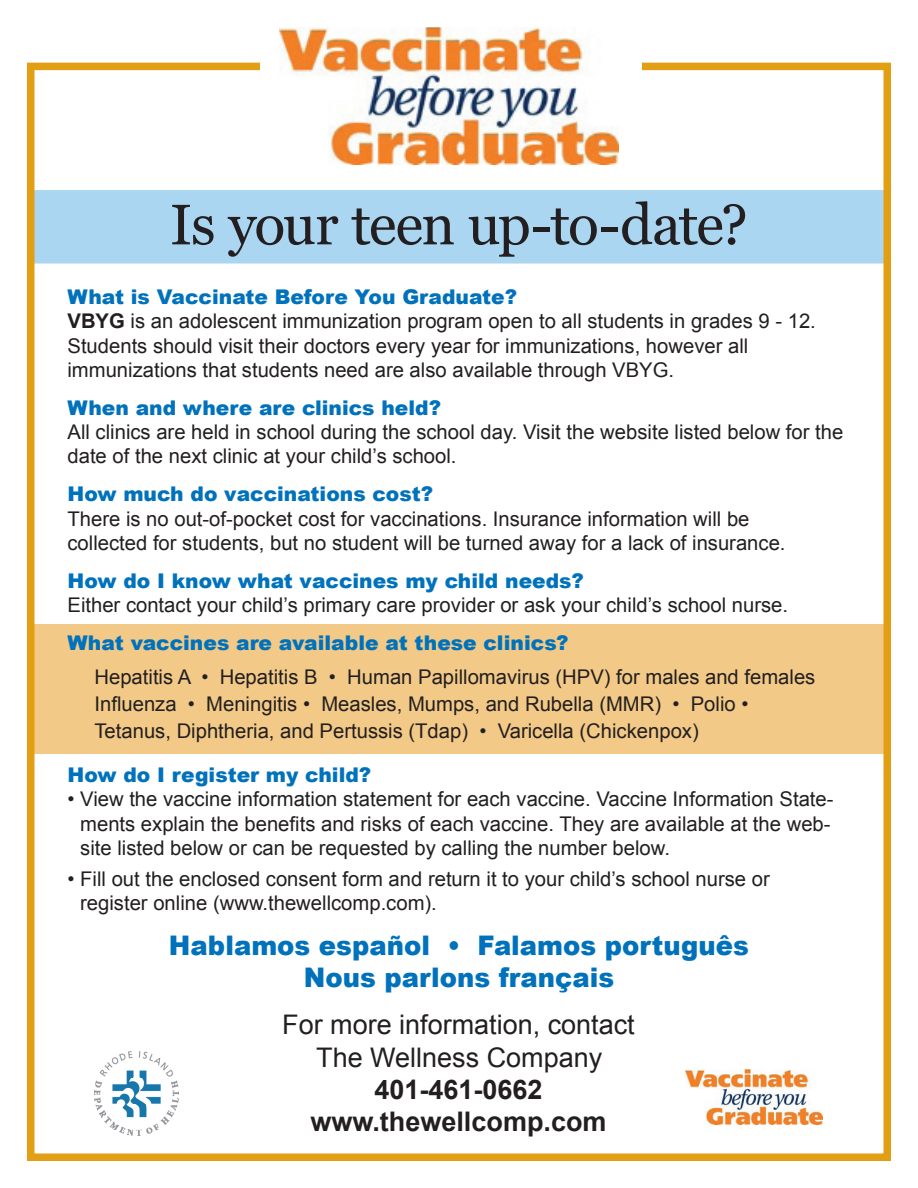
<style>
.page{position:relative;width:918px;height:1188px;background:#fff}
.page>*{position:absolute;margin:0;border:0;box-sizing:border-box;transform-origin:0 0}
.t1{font:57px "Georgia";letter-spacing:-.03em;color:#231f20}
.t2{font:27px/32.4px "Arial";color:#231f20;text-align:center}
.t3{font:900 27px/32.4px "Arial";color:#0072bc;text-align:center;scale:.96 1}
.t4{font:20.25px/24.3px "Arial";color:#231f20}
.t5{font:900 20.25px "Arial";color:#0072bc}
.s1{font-weight:900;color:#0072bc}
.s2{font-weight:700}
.s3{font-style:inherit}
</style>
<div class="page">
<div style="left:30px;top:624px;width:856px;height:130px;background:#f2c987"></div>
<div style="left:30px;top:190px;width:859px;height:74px;background:#aad6f2;border:2px solid #aad6f2"></div>
<img style="left:95px;top:1052px;width:84px;height:84px">
<img style="left:685px;top:1069px;width:138px;height:56px">
<div style="left:27px;top:63px;width:864px;height:1098px;border:8px solid #e39f13"></div>
<div style="left:260px;top:27px;width:382px;height:152px;background:#fff"></div>
<img style="left:279px;top:27px;width:340px;height:138px">
<h1 class="t1" style="left:170px;top:192px;width:579px">Is your teen up-to-date?</h1>
<p class="t4" style="left:68px;top:285px;width:750px"><span class="s1">What is Vaccinate Before You Graduate?<br></span><span class="s2">VBYG</span> is an adolescent immunization program open to all students in grades 9 - 12.<br>Students should visit their doctors every year for immunizations, however all immunizations that students need are also available through VBYG.</p>
<p class="t5" style="left:68px;top:393px;width:375px">When and where are clinics held?</p>
<p class="t4" style="left:68px;top:420px;width:777px">All clinics are held in school during the school day. Visit the website listed below for the date of the next clinic at your child’s school.</p>
<p class="t5" style="left:68px;top:479px;width:367px">How much do vaccinations cost?</p>
<p class="t4" style="left:68px;top:507px;width:720px">There is no out-of-pocket cost for vaccinations. Insurance information will be collected for students, but no student will be turned away for a lack of insurance.</p>
<p class="t5" style="left:68px;top:566px;width:518px">How do I know what vaccines my child needs?</p>
<p class="t4" style="left:68px;top:593px;width:722px">Either contact your child’s primary care provider or ask your child’s school nurse.</p>
<p class="t4" style="left:94px;top:626px;width:722px;line-height:33.8px;text-indent:-27px"><span class="s1">What vaccines are available at these clinics?<br></span>Hepatitis A • Hep<span class="s3">a</span>t<span class="s3">i</span>tis B • Human Papillomavirus (HPV) for males and females</p>
<p class="t4" style="left:94px;top:690px;width:656px;line-height:27px">Influenza • Meningitis • Measles, Mumps, and Rubella (MMR) • Polio <span class="s3">•<br></span>Tetanus, Diphtheria, and Pertussis (Tdap) • Varicella (Chickenpox)</p>
<p class="t5" style="left:68px;top:760px;width:305px">How do I register my child?</p>
<p class="t4" style="left:80px;top:787px;width:755px;text-indent:-13px">• View the vaccine information statement for each vaccine. Vaccine Information State&shy;ments explain the benefits and risks of each vaccine. They are available at the web&shy;site listed below or can be requested by calling the number below.</p>
<p class="t4" style="left:80px;top:867px;width:691px;text-indent:-13px">• Fill out the enclosed consent form and return it to your child’s school nurse or register online (www.thewellcomp.com).</p>
<h2 class="t3" style="left:169px;top:928px;width:606px">Hablamos español • Falamos português<br>Nous parlons français</h2>
<h2 class="t2" style="left:282px;top:1009px;width:354px">For more information, contact<br><span class="s3">T</span>he Wellness Company<br><span class="s2">401-461-0662 www.thewellcomp.com</span></h2>
</div>
